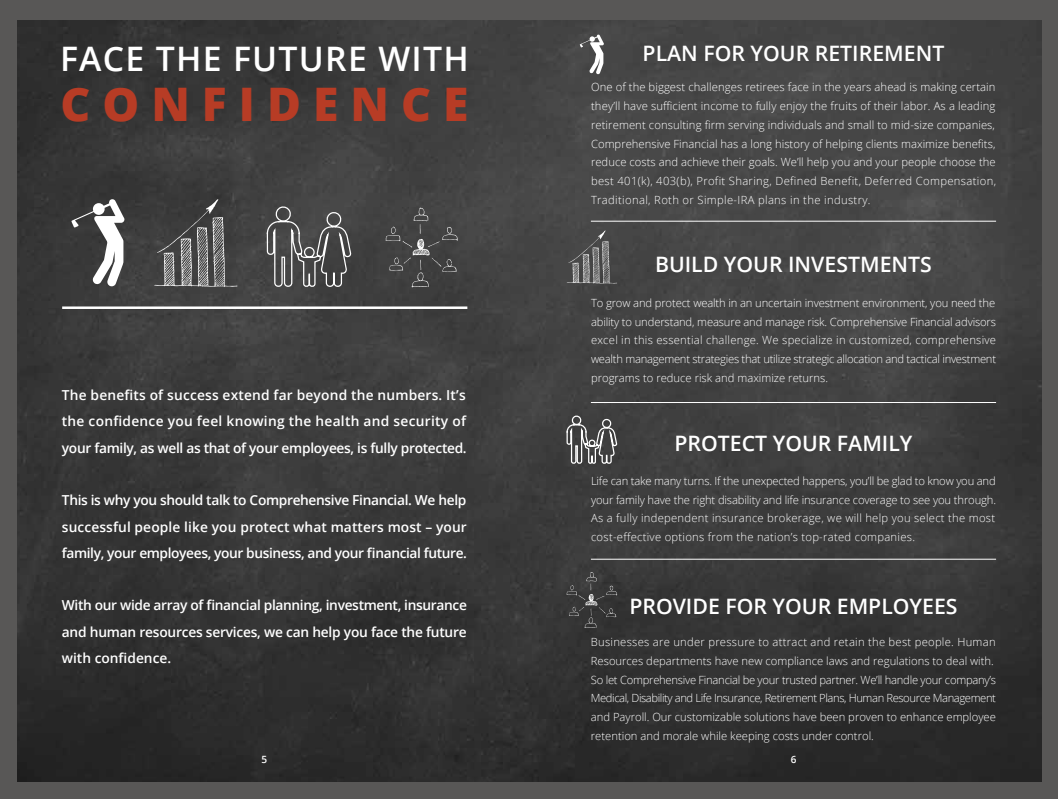
<style>
.page{position:relative;width:1058px;height:799px;background:#fff}
.page>*{position:absolute;margin:0;border:0;box-sizing:border-box;transform-origin:0 0}
.t1{font:800 46.25px "Open Sans";letter-spacing:.26em;color:#b73c25}
.t2{font:600 33.75px "Open Sans";letter-spacing:.04em;color:#fff}
.t3{font:600 21.25px "Open Sans";color:#fff}
.t4{font:600 13.75px/26.2px "Open Sans";letter-spacing:-.015em;color:#fff;text-align:justify}
.t5{font:300 11.25px/18.8px "Open Sans";color:#fff;text-align:justify}
.t6{font:600 10px "Open Sans";color:#fff}
</style>
<div class="page">
<img style="left:17px;top:19px;width:1025px;height:763px">
<svg style="left:385px;top:208px;width:72px;height:79px;background:#4a4a4a"></svg>
<svg style="left:154px;top:198px;width:83px;height:89px;background:#585858"></svg>
<svg style="left:566px;top:230px;width:51px;height:54px;background:#5f5f5f"></svg>
<svg style="left:566px;top:572px;width:51px;height:56px;background:#404040"></svg>
<svg style="left:566px;top:373px;width:51px;height:91px;background:#585858"></svg>
<hr style="left:591px;top:221px;width:405px;height:1px;background:#fff">
<hr style="left:591px;top:402px;width:405px;height:1px;background:#fff">
<hr style="left:62px;top:306px;width:405px;height:3px;background:#fff">
<hr style="left:591px;top:559px;width:405px;height:1px;background:#fff">
<svg style="left:71px;top:199px;width:53px;height:88px"></svg>
<svg style="left:579px;top:34px;width:25px;height:40px"></svg>
<div style="left:0;top:0;width:1058px;height:19px;background:#585756"></div>
<div style="left:1042px;top:0;width:16px;height:799px;background:#585756"></div>
<div style="left:0;top:0;width:17px;height:799px;background:#585756"></div>
<div style="left:0;top:782px;width:1058px;height:17px;background:#585756"></div>
<svg style="left:266px;top:174px;width:85px;height:113px;background:#585858"></svg>
<h2 class="t2" style="left:60px;top:35px;width:410px">Face the future with</h2>
<h1 class="t1" style="left:60px;top:69px;width:410px">CONFIDENCE</h1>
<p class="t4" style="left:62px;top:382px;width:406px">The benefits of success extend far beyond the numbers. It’s the confidence you feel knowing the health and security of your family, as well as that of your employees, is fully protected.</p>
<p class="t4" style="left:62px;top:487px;width:406px">This is why you should talk to Comprehensive Financial. We help successful people like you protect what matters most – your family, your employees, your business, and your financial future.</p>
<p class="t4" style="left:62px;top:592px;width:406px">With our wide array of financial planning, investment, insurance and human resources services, we can help you face the future with confidence.</p>
<h3 class="t3" style="left:642px;top:39px;width:303px">Plan for your retirement</h3>
<p class="t5" style="left:591px;top:77px;width:406px">One of the biggest challenges retirees face in the years ahead is making certain they’ll have sufficient income to fully enjoy the fruits of their labor. As a leading retirement consulting firm serving individuals and small to mid-size companies, Comprehensive Financial has a long history of helping clients maximize benefits, reduce costs and achieve their goals. We’ll help you and your people choose the best 401(k), 403(b), Profit Sharing, Defined Benefit, Deferred Compensation, Traditional, Roth or Simple-IRA plans in the industry.</p>
<h3 class="t3" style="left:655px;top:250px;width:278px">Build your investments</h3>
<p class="t5" style="left:591px;top:293px;width:406px">To grow and protect wealth in an uncertain investment environment, you need the ability to understand, measure and manage risk. Comprehensive Financial advisors excel in this essential challenge. We specialize in customized, comprehensive wealth management strategies that utilize strategic allocation and tactical investment programs to reduce risk and maximize returns.</p>
<h3 class="t3" style="left:674px;top:429px;width:240px">Protect your family</h3>
<p class="t5" style="left:591px;top:471px;width:406px">Life can take many turns. If the unexpected happens, you’ll be glad to know you and your family have the right disability and life insurance coverage to see you through.<br>As a fully independent insurance brokerage, we will help you select the most cost-effective options from the nation’s top-rated companies.</p>
<h3 class="t3" style="left:629px;top:591px;width:330px">Provide for your employees</h3>
<p class="t5" style="left:591px;top:632px;width:406px;text-align:left">Businesses are under pressure to attract and retain the best people. Human Resources departments have new compliance laws and regulations to deal with.<br>So let Comprehensive Financial be your trusted partner. We’ll handle your company’s Medical, Disability and Life Insurance, Retirement Plans, Human Resource Management and Payroll. Our customizable solutions have been proven to enhance employee retention and morale while keeping costs under control.</p>
<p class="t6" style="left:261px;top:753px;width:7px">5</p>
<p class="t6" style="left:790px;top:753px;width:7px">6</p>
</div>
